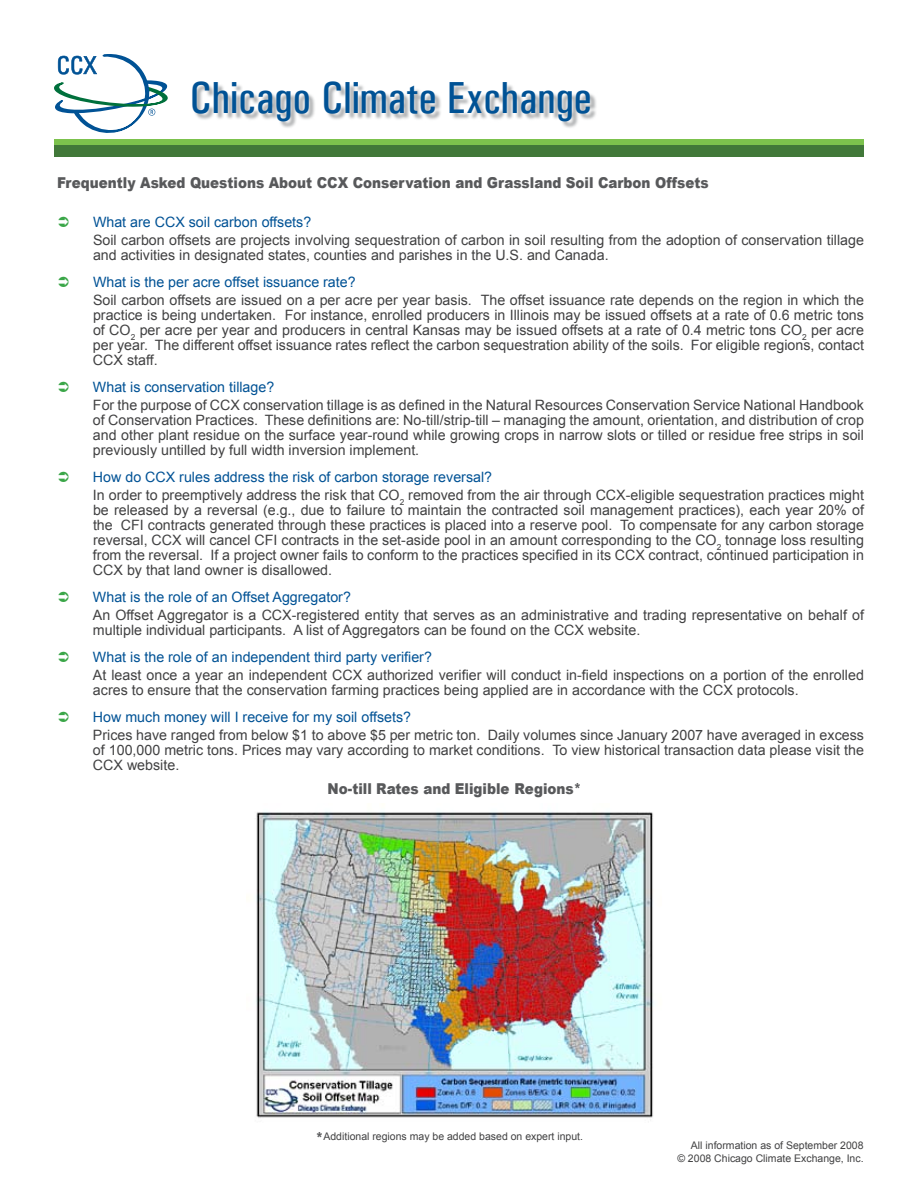
<style>
.page{position:relative;width:918px;height:1188px;background:#fff}
.page>*{position:absolute;margin:0;border:0;box-sizing:border-box;transform-origin:0 0}
.t1{font:45px "Univers Condensed";color:#005295}
.t2{font:900 15px "Arial";color:#58595b;scale:.9 1}
.t3{font:14.25px/15px "Arial";color:#414142}
.t4{font:14.25px "Arial";color:#005295}
.t5{font:10.5px/12.6px "Arial";color:#414142;text-align:right}
.s1{color:#005295}
.s2{font-weight:900;font-size:15px;color:#58595b}
</style>
<div class="page">
<div style="left:194px;top:83px;width:404px;height:46px;background:#97999b;opacity:.75"></div>
<div style="left:54px;top:139px;width:810px;height:6px;background:#7cc24d"></div>
<div style="left:54px;top:145px;width:810px;height:12px;background:#417839"></div>
<img style="left:256px;top:812px;width:398px;height:308px">
<svg style="left:54px;top:54px;width:114px;height:79px"></svg>
<h1 class="t1" style="left:189px;top:71px;width:404px">Chicago Climate Exchange</h1>
<p class="t2" style="left:57px;top:172px;width:726px">Frequently Asked Questions About CCX Conservation and Grassland Soil Carbon Offsets</p>
<p class="t4" style="left:93px;top:213px;width:220px">What are CCX soil carbon offsets?</p>
<p class="t3" style="left:93px;top:233px;width:773px">Soil carbon offsets are projects involving sequestration of carbon in soil resulting from the adoption of conservation tillage and activities in designated states, counties and parishes in the U.S. and Canada.</p>
<p class="t4" style="left:93px;top:273px;width:264px">What is the per acre offset issuance rate?</p>
<p class="t3" style="left:93px;top:293px;width:772px;text-align:justify">Soil carbon offsets are issued on a per acre per year basis. The offset issuance rate depends on the region in which the practice is being undertaken. For instance, enrolled producers in Illinois may be issued offsets at a rate of 0.6 metric tons of CO<sub>2</sub> per acre per year and producers in central Kansas may be issued offsets at a rate of 0.4 metric tons CO<sub>2</sub> per acre per year. The different offset issuance rates reflect the carbon sequestration ability of the soils. For eligible regions, contact CCX staff.</p>
<p class="t4" style="left:93px;top:378px;width:183px">What is conservation tillage?</p>
<p class="t3" style="left:93px;top:398px;width:773px;text-align:justify">For the purpose of CCX conservation tillage is as defined in the Natural Resources Conservation Service National Handbook of Conservation Practices. These definitions are: No-till/strip-till – managing the amount, orientation, and distribution of crop and other plant residue on the surface year-round while growing crops in narrow slots or tilled or residue free strips in soil previously untilled by full width inversion implement.</p>
<p class="t3" style="left:93px;top:468px;width:772px;line-height:18px"><span class="s1">How do CCX rules address the risk of carbon storage reversal?<br></span>In order to preemptively address the risk that CO<sub>2</sub> removed from the air through CCX-eligible sequestration practices might</p>
<p class="t3" style="left:93px;top:503px;width:772px;text-align:justify">be released by a reversal (e.g., due to failure to maintain the contracted soil management practices), each year 20% of the CFI contracts generated through these practices is placed into a reserve pool. To compensate for any carbon storage reversal, CCX will cancel CFI contracts in the set-aside pool in an amount corresponding to the CO<sub>2</sub> tonnage loss resulting from the reversal. If a project owner fails to conform to the practices specified in its CCX contract, continued participation in CCX by that land owner is disallowed.</p>
<p class="t4" style="left:93px;top:588px;width:259px">What is the role of an Offset Aggregator?</p>
<p class="t3" style="left:93px;top:608px;width:773px">An Offset Aggregator is a CCX-registered entity that serves as an administrative and trading representative on behalf of multiple individual participants. A list of Aggregators can be found on the CCX website.</p>
<p class="t4" style="left:93px;top:648px;width:340px">What is the role of an independent third party verifier?</p>
<p class="t3" style="left:93px;top:668px;width:772px">At least once a year an independent CCX authorized verifier will conduct in-field inspections on a portion of the enrolled acres to ensure that the conservation farming practices being applied are in accordance with the CCX protocols.</p>
<p class="t4" style="left:93px;top:708px;width:320px">How much money will I receive for my soil offsets?</p>
<p class="t3" style="left:93px;top:728px;width:772px;text-align:justify">Prices have ranged from below $1 to above $5 per metric ton. Daily volumes since January 2007 have averaged in excess of 100,000 metric tons. Prices may vary according to market conditions. To view historical transaction data please visit the CCX website.</p>
<p class="t2" style="left:328px;top:778px;width:283px">No-till Rates and Eligible Regions*</p>
<p class="t5" style="left:316px;top:1130px;width:269px"><span class="s2">*</span>Additional regions may be added based on expert input.</p>
<p class="t5" style="left:677px;top:1139px;width:188px">All information as of September 2008<br>© 2008 Chicago Climate Exchange, Inc.</p>
</div>
